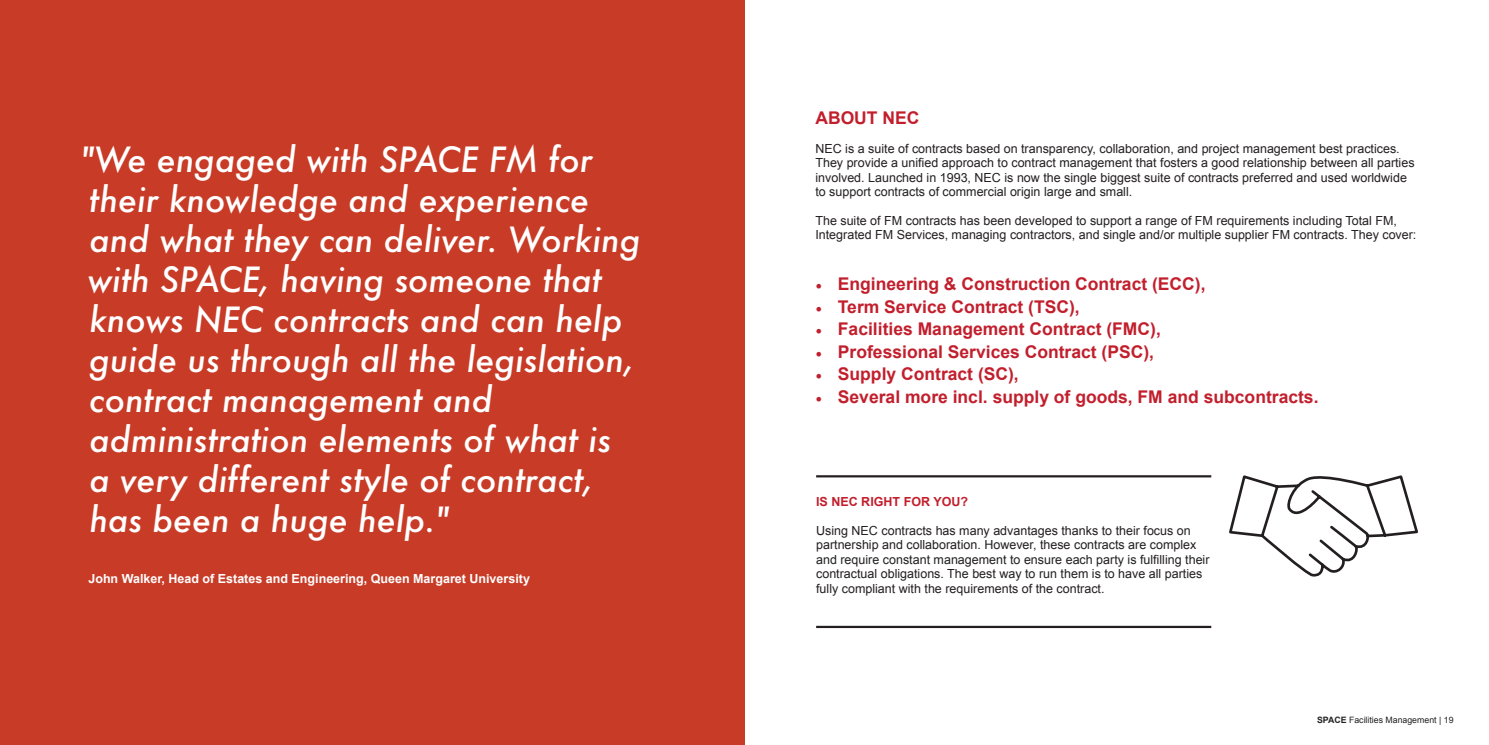
<style>
.page{position:relative;width:1489px;height:745px;background:#fff}
.page>*{position:absolute;margin:0;border:0;box-sizing:border-box;transform-origin:0 0}
.t1{font:italic 500 33.75px/40px "Futura";color:#fff}
.t2{font:700 17.5px "Arial";color:#c21f2d}
.Paragraph_Style_2{font:12.5px/14.4px "Arial";color:#231f20}
.t3{font:700 12.5px "Arial";color:#fff}
.Paragraph_Style_2-2{font:700 12.5px "Arial";color:#c21f2d}
.t4{font:8.75px "Arial";color:#231f20}
.s1{font-family:"Minion Pro";font-weight:400}
.s2{font-weight:700}
</style>
<div class="page">
<div style="left:0;top:0;width:744px;height:744px;background:#c83c27"></div>
<svg style="left:1229px;top:475px;width:189px;height:102px"></svg>
<hr style="left:816px;top:625px;width:395px;height:2px;background:#231f20">
<hr style="left:816px;top:475px;width:395px;height:2px;background:#231f20">
<p class="t1" style="left:81px;top:139px;width:561px">"We engaged with SPACE FM for their knowledge and experience and what they can deliver. Working with SPACE, having someone that knows NEC contracts and can help guide us through all the legislation, contract management and administration elements of what is</p>
<p class="t1" style="left:90px;top:459px;width:505px">a very different style of contract, has been a huge help."</p>
<p class="t3" style="left:88px;top:570px;width:443px">John Walker, Head of Estates and Engineering, Queen Margaret University</p>
<p class="t2" style="left:815px;top:106px;width:106px">ABOUT NEC</p>
<p class="Paragraph_Style_2" style="left:815px;top:141px;width:600px">NEC is a suite of contracts based on transparency, collaboration, and project management best practices.<br>They provide a unified approach to contract management that fosters a good relationship between all parties involved. Launched in 1993, NEC is now the single biggest suite of contracts preferred and used worldwide to support contracts of commercial origin large and small.</p>
<p class="Paragraph_Style_2" style="left:815px;top:213px;width:602px">The suite of FM contracts has been developed to support a range of FM requirements including Total FM,<br>Integrated FM Services, managing contractors, and single and/or multiple supplier FM contracts. They cover:</p>
<p class="t2" style="left:815px;top:272px;width:392px"><span class="s1">•</span> Engineering &amp; Construction Contract (ECC),</p>
<p class="t2" style="left:815px;top:295px;width:266px"><span class="s1">•</span> Term Service Contract (TSC),</p>
<p class="t2" style="left:815px;top:317px;width:347px"><span class="s1">•</span> Facilities Management Contract (FMC),</p>
<p class="t2" style="left:815px;top:340px;width:340px"><span class="s1">•</span> Professional Services Contract (PSC),</p>
<p class="t2" style="left:815px;top:362px;width:205px"><span class="s1">•</span> Supply Contract (SC),</p>
<p class="t2" style="left:815px;top:385px;width:504px"><span class="s1">•</span> Several more incl. supply of goods, FM and subcontracts.</p>
<p class="Paragraph_Style_2-2" style="left:816px;top:493px;width:153px">IS NEC RIGHT FOR YOU?</p>
<p class="Paragraph_Style_2" style="left:816px;top:523px;width:395px">Using NEC contracts has many advantages thanks to their focus on partnership and collaboration. However, these contracts are complex and require constant management to ensure each party is fulfilling their contractual obligations. The best way to run them is to have all parties fully compliant with the requirements of the contract.</p>
<p class="t4" style="left:1316px;top:713px;width:138px"><span class="s2">SPACE</span> Facilities Management | 19</p>
</div>
